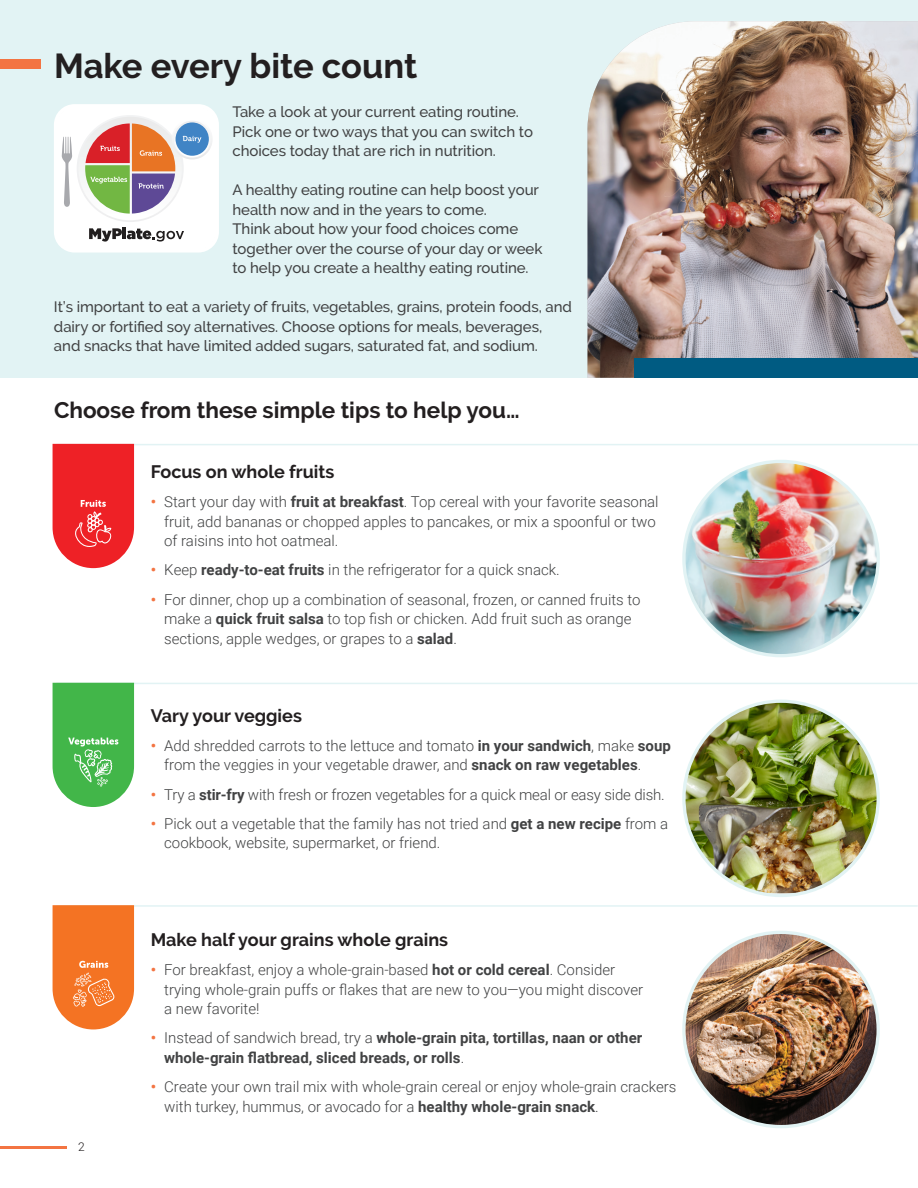
<style>
.page{position:relative;width:918px;height:1188px;background:#fff}
.page>*{position:absolute;margin:0;border:0;box-sizing:border-box;transform-origin:0 0}
.t1{font:700 34.5px "Raleway";letter-spacing:-.005em;color:#231f20}
.t2{font:700 22.5px "Raleway";color:#231f20}
.t3{font:700 18px "Raleway";color:#231f20}
.t4{font:300 15px/19.5px "Roboto";color:#414243}
.t5{font:500 15px/19.5px "Raleway";letter-spacing:-.005em;color:#414243}
.t6{font:700 15px/19.5px "Roboto";color:#414243}
.t7{font:300 12px "Roboto";color:#231f20}
.s1{font-weight:700;color:#f37442}
.s2{font-weight:700}
.s3{color:#f37442}
.s4{font-weight:300}
</style>
<div class="page">
<hr style="left:0;top:1146px;width:68px;height:2px;background:#f37442">
<div style="left:0;top:0;width:918px;height:378px;background:#e2f3f4"></div>
<img style="left:686px;top:934px;width:191px;height:191px">
<hr style="left:57px;top:683px;width:860px;height:1px;background:#e2f3f4">
<hr style="left:57px;top:444px;width:861px;height:1px;background:#e2f3f4">
<hr style="left:57px;top:905px;width:860px;height:2px;background:#e2f3f4">
<svg style="left:56px;top:106px;width:161px;height:145px"></svg>
<div style="left:54px;top:104px;width:165px;height:149px;border:4px solid #fff;border-radius:19px"></div>
<img style="left:588px;top:21px;width:330px;height:357px">
<div style="left:634px;top:358px;width:284px;height:20px;background:#005b82"></div>
<img style="left:684px;top:461px;width:194px;height:195px;border-radius:97px">
<img style="left:686px;top:701px;width:192px;height:192px">
<div style="left:0;top:60px;width:40px;height:9px;background:#f37442"></div>
<svg style="left:53px;top:905px;width:81px;height:124px;background:#f58139"></svg>
<svg style="left:53px;top:683px;width:81px;height:124px;background:#58be5e"></svg>
<svg style="left:53px;top:444px;width:81px;height:124px;background:#ef373c"></svg>
<h2 class="t1" style="left:54px;top:46px;width:365px">Make every bite count</h2>
<p class="t5" style="left:232px;top:102px;width:302px">Take a look at your current eating routine.<br>Pick one or two ways that you can switch to choices today that are rich in nutrition.</p>
<p class="t5" style="left:232px;top:180px;width:312px">A healthy eating routine can help boost your health now and in the years to come.<br>Think about how your food choices come together over the course of your day or week to help you create a healthy eating routine.</p>
<p class="t5" style="left:54px;top:297px;width:519px">It’s important to eat a variety of fruits, vegetables, grains, protein foods, and dairy or fortified soy alternatives. Choose options for meals, beverages, and snacks that have limited added sugars, saturated fat, and sodium.</p>
<p class="t2" style="left:54px;top:397px;width:467px">Choose from these simple tips to help you…</p>
<h3 class="t3" style="left:151px;top:461px;width:185px">Focus on whole fruits</h3>
<p class="t4" style="left:164px;top:491px;width:496px;text-indent:-14px"><span class="s1">•</span> Start your day with <span class="s2">fruit at breakfast</span>. Top cereal with your favorite seasonal fruit, add bananas or chopped apples to pancakes, or mix a spoonful or two of raisins into hot oatmeal.</p>
<p class="t4" style="left:151px;top:560px;width:411px"><span class="s1">•</span> Keep <span class="s2">ready-to-eat fruits</span> in the refrigerator for a quick snack.</p>
<p class="t4" style="left:164px;top:589px;width:478px;text-indent:-14px"><span class="s1">•</span> For dinner, chop up a combination of seasonal, frozen, or canned fruits to make a <span class="s2">quick fruit salsa</span> to top fish or chicken. Add fruit such as orange sections, apple wedges, or grapes to a <span class="s2">salad</span>.</p>
<h3 class="t3" style="left:151px;top:705px;width:153px">Vary your veggies</h3>
<p class="t4" style="left:164px;top:735px;width:508px;text-indent:-14px"><span class="s1">•</span> Add shredded carrots to the lettuce and tomato <span class="s2">in your sandwich</span>, make <span class="s2">soup </span>from the veggies in your vegetable drawer, and <span class="s2">snack on raw vegetables</span>.</p>
<p class="t4" style="left:151px;top:784px;width:516px"><span class="s1">•</span> Try a <span class="s2">stir-fry</span> with fresh or frozen vegetables for a quick meal or easy side dish.</p>
<p class="t4" style="left:164px;top:813px;width:506px;text-indent:-14px"><span class="s1">•</span> Pick out a vegetable that the family has not tried and <span class="s2">get a new recipe</span> from a cookbook, website, supermarket, or friend.</p>
<p class="t7" style="left:78px;top:1138px;width:8px">2</p>
<h3 class="t3" style="left:151px;top:929px;width:299px">Make half your grains whole grains</h3>
<p class="t4" style="left:164px;top:959px;width:481px;text-indent:-14px"><span class="s1">•</span> For breakfast, enjoy a whole-grain-based <span class="s2">hot or cold cereal</span>. Consider trying whole-grain puffs or flakes that are new to you—you might discover a new favorite!</p>
<p class="t6" style="left:164px;top:1028px;width:480px;text-indent:-14px"><span class="s3">•</span> <span class="s4">Instead of sandwich bread, try a</span> whole-grain pita, tortillas, naan or other whole-grain flatbread, sliced breads, or rolls<span class="s4">.</span></p>
<p class="t4" style="left:164px;top:1076px;width:514px;text-indent:-14px"><span class="s1">•</span> Create your own trail mix with whole-grain cereal or enjoy whole-grain crackers with turkey, hummus, or avocado for a <span class="s2">healthy whole-grain snack</span>.</p>
</div>
